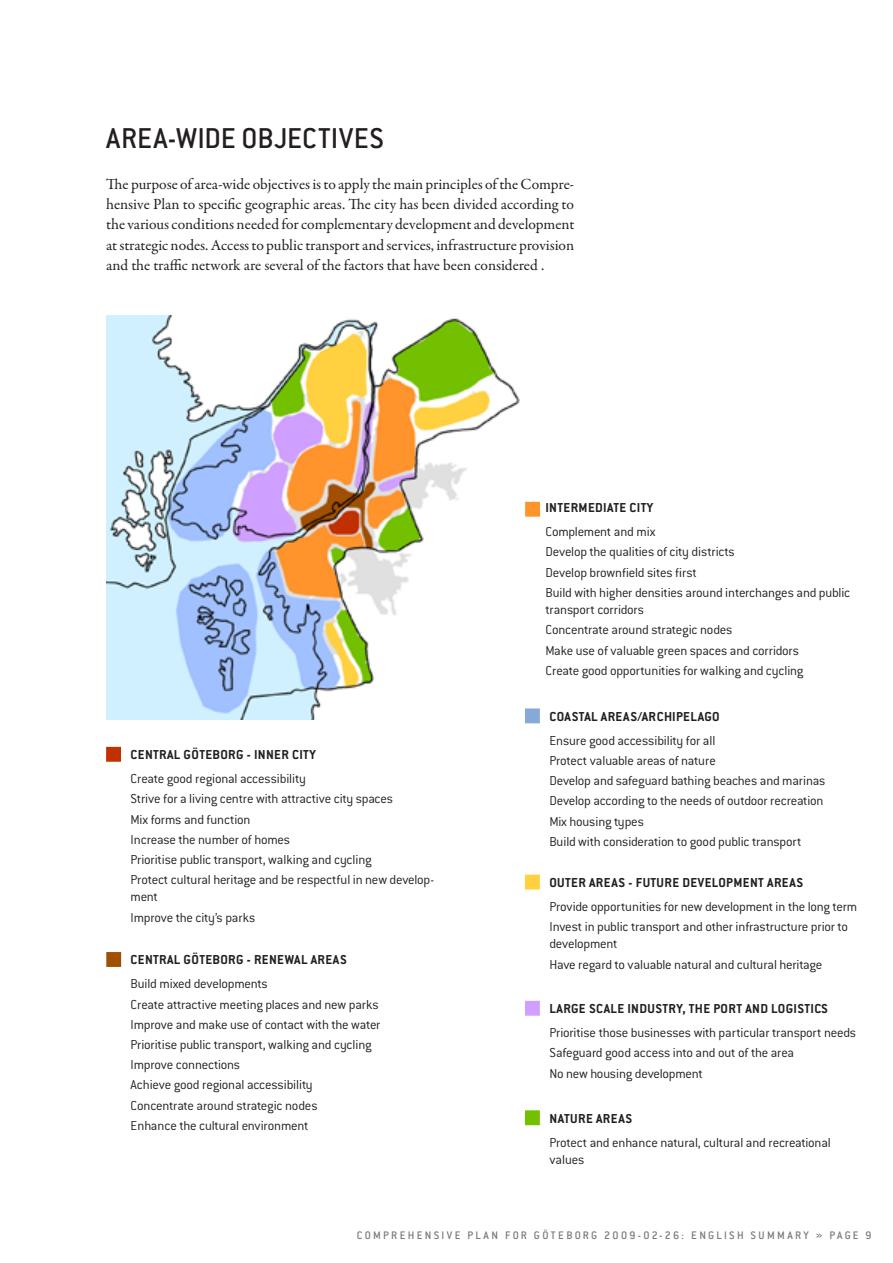
<style>
.page{position:relative;width:893px;height:1263px;background:#fff}
.page>*{position:absolute;margin:0;border:0;box-sizing:border-box;transform-origin:0 0}
.t1{font:500 31.5px "Conduit ITC Std";color:#231f20}
.t2{font:15.6px/20.4px "Garamond Premr Pro";letter-spacing:-.005em;color:#231f20;text-align:justify}
.t3{font:300 14.25px/20.2px "Conduit ITC Std";letter-spacing:-.015em;color:#231f20}
.t4{font:700 14.25px "Conduit ITC Std";letter-spacing:.025em;color:#231f20}
.t5{font:500 12px "Conduit ITC Std";letter-spacing:.19em;color:#76787b}
</style>
<div class="page">
<img style="left:106px;top:315px;width:429px;height:404px">
<div style="left:108px;top:748px;width:12px;height:12px;background:#c13001"></div>
<div style="left:106px;top:747px;width:15px;height:15px;border:3px solid #c13001"></div>
<div style="left:108px;top:953px;width:12px;height:12px;background:#a15001"></div>
<div style="left:106px;top:952px;width:15px;height:15px;border:3px solid #a15001"></div>
<div style="left:527px;top:503px;width:11px;height:12px;background:#ff942c"></div>
<div style="left:525px;top:502px;width:15px;height:15px;border:3px solid #ff942c"></div>
<div style="left:526px;top:1002px;width:12px;height:12px;background:#cfa0ff"></div>
<div style="left:525px;top:1001px;width:15px;height:15px;border:3px solid #cfa0ff"></div>
<div style="left:526px;top:1112px;width:12px;height:12px;background:#73c000"></div>
<div style="left:525px;top:1110px;width:15px;height:15px;border:3px solid #73c000"></div>
<div style="left:526px;top:876px;width:12px;height:12px;background:#ffd140"></div>
<div style="left:525px;top:875px;width:15px;height:14px;border:3px solid #ffd140"></div>
<div style="left:526px;top:710px;width:12px;height:12px;background:#87a9d7"></div>
<div style="left:525px;top:708px;width:15px;height:15px;border:3px solid #87a9d7"></div>
<h1 class="t1" style="left:106px;top:119px;width:17px">AREA</h1>
<h1 class="t1" style="left:168px;top:119px;width:164px">-WIDE OBJECTIVES</h1>
<p class="t2" style="left:106px;top:174px;width:470px">The purpose of area-wide objectives is to apply the main principles of the Compre&shy;hensive Plan to specific geographic areas. The city has been divided according to the various conditions needed for complementary development and development at strategic nodes. Access to public transport and services, infrastructure provision and the traffic network are several of the factors that have been considered .</p>
<p class="t4" style="left:131px;top:746px;width:8px">CENT</p>
<p class="t4" style="left:159px;top:746px;width:48px">RAL GÖTEBO</p>
<p class="t4" style="left:228px;top:746px;width:89px">RG - INNER CITY</p>
<p class="t3" style="left:131px;top:768px;width:305px">Create good regional accessibility<br>Strive for a living centre with attractive city spaces<br>Mix forms and function<br>Increase the number of homes<br>Prioritise public transport, walking and cycling<br>Protect cultural heritage and be respectful in new develop-</p>
<p class="t3" style="left:131px;top:886px;width:126px">ment<br>Improve the city’s parks</p>
<p class="t4" style="left:131px;top:951px;width:77px">CENTRAL GÖTEBO</p>
<p class="t4" style="left:228px;top:951px;width:119px">RG - RENEWAL AREAS</p>
<p class="t3" style="left:131px;top:973px;width:251px">Build mixed developments<br>Create attractive meeting places and new parks Improve and make use of contact with the water Prioritise public transport, walking and cycling Improve connections<br>Achieve good regional accessibility<br>Concentrate around strategic nodes<br>Enhance the cultural environment</p>
<p class="t4" style="left:545px;top:499px;width:7px">INTE</p>
<p class="t4" style="left:571px;top:499px;width:84px">RMEDIATE CITY</p>
<p class="t3" style="left:545px;top:521px;width:306px">Complement and mix<br>Develop the qualities of city districts<br>Develop brownfield sites first<br>Build with higher densities around interchanges and public</p>
<p class="t3" style="left:545px;top:599px;width:259px">transport corridors<br>Concentrate around strategic nodes<br>Make use of valuable green spaces and corridors Create good opportunities for walking and cycling</p>
<p class="t4" style="left:549px;top:707px;width:115px">COASTAL AREAS/ARCHIPEL</p>
<p class="t4" style="left:698px;top:707px;width:15px">AGO</p>
<p class="t3" style="left:549px;top:730px;width:278px">Ensure good accessibility for all<br>Protect valuable areas of nature<br>Develop and safeguard bathing beaches and marinas Develop according to the needs of outdoor recreation Mix housing types<br>Build with consideration to good public transport</p>
<p class="t4" style="left:549px;top:874px;width:164px">OUTER AREAS - FUTURE DEVELOP</p>
<p class="t4" style="left:733px;top:874px;width:70px">MENT AREAS</p>
<p class="t3" style="left:549px;top:896px;width:309px">Provide opportunities for new development in the long term<br>Invest in public transport and other infrastructure prior to</p>
<p class="t3" style="left:549px;top:933px;width:274px">development<br>Have regard to valuable natural and cultural heritage</p>
<p class="t4" style="left:549px;top:1000px;width:229px">LARGE SCALE INDUSTRY, THE PORT AND LOGISTI</p>
<p class="t4" style="left:814px;top:1000px;width:15px">CS</p>
<p class="t3" style="left:549px;top:1022px;width:308px">Prioritise those businesses with particular transport needs<br>Safeguard good access into and out of the area<br>No new housing development</p>
<p class="t4" style="left:549px;top:1109px;width:83px">NATURE AREAS</p>
<p class="t3" style="left:549px;top:1133px;width:283px;line-height:17.2px">Protect and enhance natural, cultural and recreational values</p>
<p class="t5" style="left:357px;top:1228px;width:502px">COMPREHENSIVE PLAN FOR GÖTEBORG 2009-02-26: ENGLISH SU MMARY » PA GE</p>
</div>
